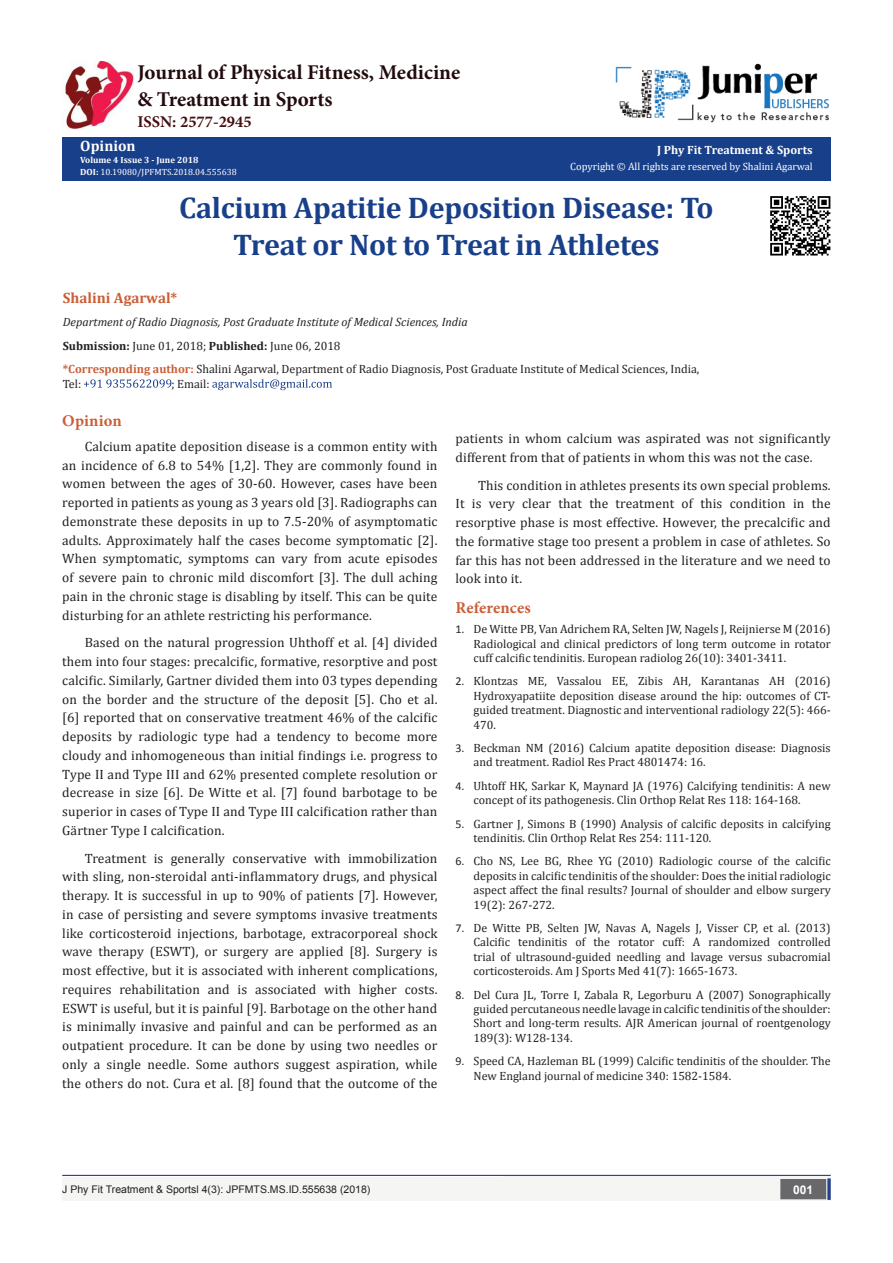
<style>
.page{position:relative;width:893px;height:1263px;background:#fff}
.page>*{position:absolute;margin:0;border:0;box-sizing:border-box;transform-origin:0 0}
.t1{font:700 30px "Cambria";letter-spacing:-.01em;color:#183f89}
.t2{font:700 21px/27px "Minion Pro";color:#210b0d}
.t3{font:700 16.5px "Minion Pro";letter-spacing:.005em;color:#ca5f37}
.t4{font:700 16.5px "Minion Pro";color:#461011}
.t5{font:700 15px "Cambria";color:#ca5f37}
.t6{font:700 15px "Cambria";color:#fff}
.t7{font:13.5px/18.8px "Cambria";letter-spacing:.01em;color:#231f20;text-align:justify}
.t8{font:12px/14.4px "Cambria";color:#231f20}
.t9{font:italic 12px "Cambria";color:#231f20}
.t10{font:700 12px "Cambria";color:#fff}
.t11{font:700 12px "Arial";color:#fff}
.t12{font:10.5px "Arial";color:#231f20}
.t13{font:10.5px "Cambria";color:#fff}
.t14{font:9px "Cambria";color:#fff}
.t15{font:700 9px "Cambria";color:#fff}
.s1{font-weight:700}
.s2{font-weight:700;color:#ca5f37}
.s3{font-family:"Calibri"}
</style>
<div class="page">
<div style="left:62px;top:137px;width:769px;height:44px;background:#183f89"></div>
<svg style="left:84px;top:379px;width:87px;height:9px"></svg>
<svg style="left:212px;top:379px;width:120px;height:11px"></svg>
<img style="left:615px;top:63px;width:214px;height:60px">
<div style="left:62px;top:1177px;width:494px;height:24px;background:#f5f5f4"></div>
<div style="left:503px;top:1176px;width:328px;height:25px;background:#f5f5f4"></div>
<svg style="left:827px;top:1178px;width:4px;height:22px"></svg>
<div style="left:781px;top:1180px;width:44px;height:18px;background:#68676a"></div>
<div style="left:780px;top:1179px;width:46px;height:20px;border:2px solid #68676a"></div>
<hr style="left:62px;top:1175px;width:769px;height:1px;background:#253f8e">
<img style="left:62px;top:62px;width:72px;height:67px">
<img style="left:770px;top:196px;width:61px;height:60px">
<p class="t2" style="left:137px;top:58px;width:324px">Journal of Physical Fitness, Medicine &amp; Treatment in Sports</p>
<p class="t4" style="left:137px;top:110px;width:116px">ISSN: 2577-2945</p>
<p class="t6" style="left:80px;top:135px;width:57px">Opinion</p>
<p class="t15" style="left:80px;top:154px;width:120px">Volume 4 Issue 3 - June 2018</p>
<p class="t14" style="left:80px;top:167px;width:158px"><span class="s1">DOI:</span> 10.19080/JPFMTS.2018.04.555638</p>
<p class="t10" style="left:657px;top:142px;width:157px">J Phy Fit Treatment &amp; Sports</p>
<p class="t13" style="left:570px;top:160px;width:244px">Copyright © All rights are reserved by Shalini Agarwal</p>
<p class="t1" style="left:179px;top:186px;width:536px">Calcium Apatitie Deposition Disease: To</p>
<p class="t1" style="left:233px;top:224px;width:428px">Treat or Not to Treat in Athletes</p>
<p class="t5" style="left:63px;top:287px;width:116px">Shalini Agarwal*</p>
<p class="t9" style="left:63px;top:314px;width:406px">Department of Radio Diagnosis, Post Graduate Institute of Medical Sciences, India</p>
<p class="t8" style="left:63px;top:338px;width:279px"><span class="s1">Submission:</span> June 01, 2018; <span class="s1">Published:</span> June 06, 2018</p>
<p class="t8" style="left:63px;top:362px;width:638px"><span class="s2">*Corresponding author:</span> Shalini Agarwal, Department of Radio Diagnosis, Post Graduate Institute of Medical Sciences, India,<br>Tel:</p>
<p class="t8" style="left:171px;top:376px;width:40px">; Email:</p>
<p class="t3" style="left:62px;top:409px;width:61px">Opinion</p>
<p class="t7" style="left:62px;top:437px;width:377px;text-indent:22px">Calcium apatite deposition disease is a common entity with an incidence of 6.8 to 54% [1,2]. They are commonly found in women between the ages of 30-60. However, cases have been reported in patients as young as 3 years old [3]. Radiographs can demonstrate these deposits in up to 7.5-20% of asymptomatic adults. Approximately half the cases become symptomatic [2].<br>When symptomatic, symptoms can vary from acute episodes of severe pain to chronic mild discomfort [3]. The dull aching pain in the chronic stage is disabling by itself. This can be quite disturbing for an athlete restricting his performance.</p>
<p class="t7" style="left:62px;top:633px;width:377px;text-indent:22px">Based on the natural progression Uhthoff et al. [4] divided them into four stages: precalcific, formative, resorptive and post calcific. Similarly, Gartner divided them into 03 types depending on the border and the structure of the deposit [5]. Cho et al. [6] reported that on conservative treatment 46% of the calcific deposits by radiologic type had a tendency to become more cloudy and inhomogeneous than initial findings i.e. progress to Type II and Type III and 62% presented complete resolution or decrease in size [6]. De Witte et al. [7] found barbotage to be superior in cases of Type II and Type III calcification rather than Gärtner Type I calcification.</p>
<p class="t7" style="left:62px;top:848px;width:377px;text-indent:22px">Treatment is generally conservative with immobilization with sling, non-steroidal anti-inflammatory drugs, and physical therapy. It is successful in up to 90% of patients [7]. However, in case of persisting and severe symptoms invasive treatments like corticosteroid injections, barbotage, extracorporeal shock wave therapy (ESWT), or surgery are applied [8]. Surgery is most effective, but it is associated with inherent complications, requires rehabilitation and is associated with higher costs.<br>ESWT is useful, but it is painful [9]. Barbotage on the other hand is minimally invasive and painful and can be performed as an outpatient procedure. It can be done by using two needles or only a single needle. Some authors suggest aspiration, while the others do not. Cura et al. [8] found that the outcome of the</p>
<p class="t7" style="left:455px;top:429px;width:377px">patients in whom calcium was aspirated was not significantly different from that of patients in whom this was not the case.</p>
<p class="t7" style="left:455px;top:475px;width:377px;text-indent:22px">This condition in athletes presents its own special problems.<br>It is very clear that the treatment of this condition in the resorptive phase is most effective. However, the precalcific and the formative stage too present a problem in case of athletes. So far this has not been addressed in the literature and we need to look into it.</p>
<p class="t3" style="left:455px;top:596px;width:77px">References</p>
<p class="t8" style="left:473px;top:622px;width:359px;text-align:justify;text-indent:-18px"><span class="s3">1.</span> De Witte PB, Van Adrichem RA, Selten JW, Nagels J, Reijnierse M (2016)<br>Radiological and clinical predictors of long term outcome in rotator cuff calcific tendinitis. European radiolog 26(10): 3401-3411.</p>
<p class="t8" style="left:473px;top:674px;width:359px;text-align:justify;text-indent:-18px"><span class="s3">2.</span> Klontzas ME, Vassalou EE, Zibis AH, Karantanas AH (2016)<br>Hydroxyapatiite deposition disease around the hip: outcomes of CT&shy;guided treatment. Diagnostic and interventional radiology 22(5): 466- 470.</p>
<p class="t8" style="left:473px;top:741px;width:359px;text-indent:-18px"><span class="s3">3.</span> Beckman NM (2016) Calcium apatite deposition disease: Diagnosis and treatment. Radiol Res Pract 4801474: 16.</p>
<p class="t8" style="left:473px;top:778px;width:359px;text-indent:-18px"><span class="s3">4.</span> Uhtoff HK, Sarkar K, Maynard JA (1976) Calcifying tendinitis: A new concept of its pathogenesis. Clin Orthop Relat Res 118: 164-168.</p>
<p class="t8" style="left:473px;top:816px;width:359px;text-indent:-18px"><span class="s3">5.</span> Gartner J, Simons B (1990) Analysis of calcific deposits in calcifying tendinitis. Clin Orthop Relat Res 254: 111-120.</p>
<p class="t8" style="left:473px;top:854px;width:359px;text-align:justify;text-indent:-18px"><span class="s3">6.</span> Cho NS, Lee BG, Rhee YG (2010) Radiologic course of the calcific deposits in calcific tendinitis of the shoulder: Does the initial radiologic aspect affect the final results? Journal of shoulder and elbow surgery 19(2): 267-272.</p>
<p class="t8" style="left:473px;top:921px;width:359px;text-align:justify;text-indent:-18px"><span class="s3">7.</span> De Witte PB, Selten JW, Navas A, Nagels J, Visser CP, et al. (2013)<br>Calcific tendinitis of the rotator cuff: A randomized controlled trial of ultrasound-guided needling and lavage versus subacromial corticosteroids. Am J Sports Med 41(7): 1665-1673.</p>
<p class="t8" style="left:473px;top:987px;width:359px;text-align:justify;text-indent:-18px"><span class="s3">8.</span> Del Cura JL, Torre I, Zabala R, Legorburu A (2007) Sonographically guided percutaneous needle lavage in calcific tendinitis of the shoulder:<br>Short and long-term results. AJR American journal of roentgenology 189(3): W128-134.</p>
<p class="t8" style="left:473px;top:1054px;width:359px;text-indent:-18px"><span class="s3">9.</span> Speed CA, Hazleman BL (1999) Calcific tendinitis of the shoulder. The<br>New England journal of medicine 340: 1582-1584.</p>
<p class="t12" style="left:62px;top:1182px;width:310px">J Phy Fit Treatment &amp; Sportsl 4(3): JPFMTS.MS.ID.555638 (2018)</p>
<p class="t11" style="left:793px;top:1181px;width:22px">001</p>
</div>
